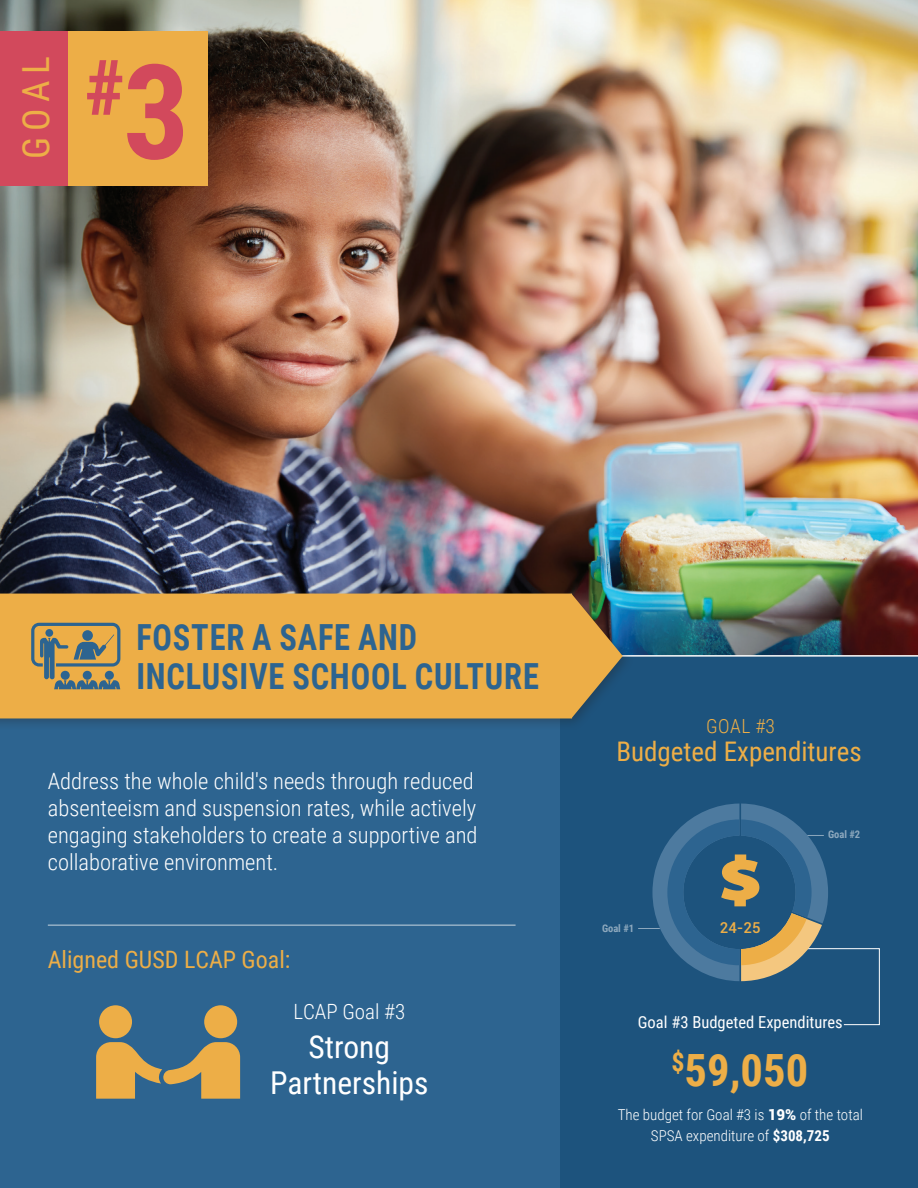
<style>
.page{position:relative;width:918px;height:1188px;background:#fff}
.page>*{position:absolute;margin:0;border:0;box-sizing:border-box;transform-origin:0 0}
.t1{font:700 76.8px "Roboto Condensed";color:#d2495c}
.t2{font:700 44.55px "Roboto Condensed";color:#edae47}
.t3{font:37.35px "Roboto Condensed";color:#edae47}
.t4{font:700 36px "Roboto Condensed";letter-spacing:.025em;color:#2d6490;scale:.9 1}
.t5{font:31.5px/36px "Roboto Condensed";color:#fff;text-align:center}
.t6{font:27px "Roboto Condensed";color:#edae47}
.t7{font:24px "Roboto Condensed";color:#edae47}
.t8{font:300 22.5px/27px "Roboto Condensed";color:#fff}
.t9{font:300 21px "Roboto Condensed";color:#fff}
.t10{font:300 19.5px "Roboto Condensed";color:#edae47}
.t11{font:16.5px "Roboto Condensed";color:#fff}
.t12{font:300 15px/21px "Roboto Condensed";color:#fff;text-align:center}
.t13{font:500 15px "Roboto";color:#edae47}
.t14{font:700 10.5px "Roboto Condensed";color:#fff}
.s1{font-size:131.7px}
.s2{font-family:"Roboto";font-weight:900}
.s3{font-weight:700}
</style>
<div class="page">
<img style="left:0;top:0;width:918px;height:655px">
<div style="left:0;top:668px;width:581px;height:520px;background:#2d6490"></div>
<div style="left:561px;top:657px;width:357px;height:531px;background:#1d537d"></div>
<hr style="left:2px;top:655px;width:916px;height:2px;background:#fdfcfb">
<div style="left:0;top:586px;width:635px;height:146px;background:#231f20;opacity:.33"></div>
<div style="left:0;top:594px;width:623px;height:124px;background:#edae47"></div>
<div style="left:0;top:31px;width:69px;height:154px;background:#d2495c"></div>
<div style="left:68px;top:31px;width:139px;height:154px;background:#edae47"></div>
<hr style="left:48px;top:924px;width:468px;height:2px;background:#fdfcfb">
<svg style="left:638px;top:804px;width:242px;height:221px"></svg>
<svg style="left:31px;top:623px;width:89px;height:66px;background:#9d8f64"></svg>
<div style="left:204px;top:1005px;width:33px;height:33px;background:#edae47;border-radius:50%"></div>
<div style="left:99px;top:1005px;width:33px;height:33px;background:#edae47;border-radius:50%"></div>
<svg style="left:96px;top:1042px;width:144px;height:57px"></svg>
<p class="t3" style="left:10px;top:159px;width:104px;rotate:-90deg">GOAL</p>
<p class="t1" style="left:84px;top:34px;width:107px">#<span class="s1">3</span></p>
<p class="t4" style="left:136px;top:612px;width:314px">FOSTER A SAFE AND</p>
<p class="t4" style="left:136px;top:651px;width:449px">INCLUSIVE SCHOOL CULTURE</p>
<p class="t8" style="left:48px;top:767px;width:431px">Address the whole child's needs through reduced absenteeism and suspension rates, while actively engaging stakeholders to create a supportive and collaborative environment.</p>
<p class="t7" style="left:48px;top:943px;width:244px">Aligned GUSD LCAP Goal:</p>
<p class="t9" style="left:293px;top:997px;width:113px">LCAP Goal #3</p>
<p class="t5" style="left:270px;top:1028px;width:160px">Strong<br>Partnerships</p>
<p class="t10" style="left:706px;top:712px;width:70px">GOAL #3</p>
<p class="t6" style="left:616px;top:732px;width:247px">Budgeted Expenditures</p>
<p class="t14" style="left:602px;top:921px;width:34px">Goal #1</p>
<p class="t13" style="left:720px;top:917px;width:42px">24-25</p>
<p class="t14" style="left:828px;top:827px;width:34px">Goal #2</p>
<p class="t11" style="left:638px;top:1011px;width:206px">Goal #3 Budgeted Expenditures</p>
<p class="t2" style="left:672px;top:1039px;width:138px"><sup>$</sup>59,050</p>
<p class="t12" style="left:618px;top:1104px;width:247px">The budget for Goal #3 is <span class="s2">19%</span> of the total<br>SPSA expenditure of <span class="s3">$308,725</span></p>
</div>
